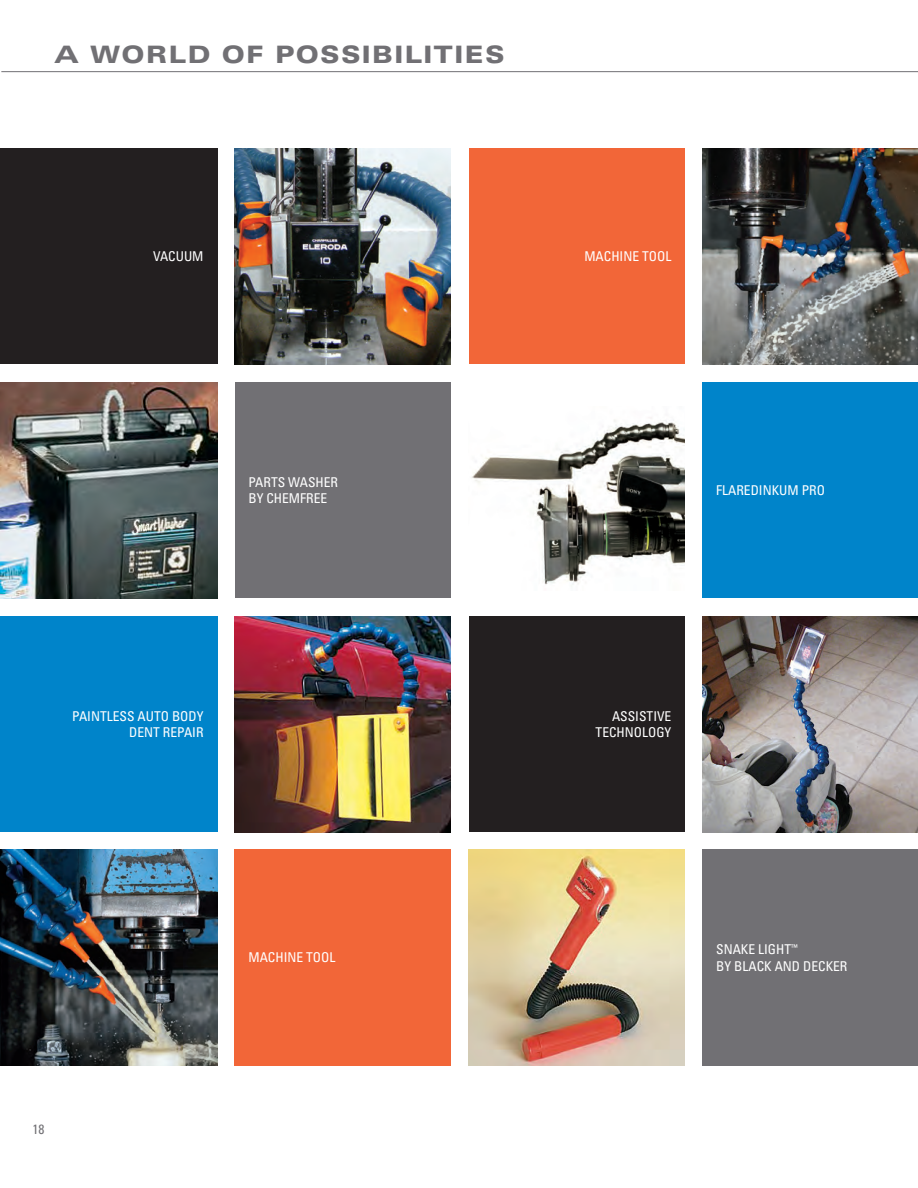
<style>
.page{position:relative;width:918px;height:1188px;background:#fff}
.page>*{position:absolute;margin:0;border:0;box-sizing:border-box;transform-origin:0 0}
.t1{font:900 expanded 24px "Univers LT Std";letter-spacing:.05em;color:#717074}
.ITEM_DESRIP_PARA{font:condensed 13.5px/16.2px "Univers LT Std";color:#fff}
.ITEM_DESRIP_PARA-2{font:condensed 13.5px "Univers LT Std";color:#717074}
</style>
<div class="page">
<div style="left:703px;top:850px;width:215px;height:216px;background:#717074"></div>
<div style="left:235px;top:382px;width:216px;height:216px;background:#717074"></div>
<hr style="left:1px;top:71px;width:917px;height:1px;background:#717074">
<div style="left:0;top:148px;width:217px;height:216px;background:#231f20"></div>
<img style="left:235px;top:148px;width:216px;height:216px">
<div style="left:469px;top:148px;width:216px;height:216px;background:#f26638"></div>
<img style="left:703px;top:148px;width:215px;height:216px">
<img style="left:0;top:382px;width:217px;height:216px">
<img style="left:471px;top:417px;width:214px;height:168px">
<div style="left:703px;top:382px;width:215px;height:216px;background:#0084ca"></div>
<div style="left:0;top:616px;width:217px;height:216px;background:#0084ca"></div>
<img style="left:235px;top:616px;width:216px;height:216px">
<div style="left:469px;top:616px;width:216px;height:216px;background:#231f20"></div>
<img style="left:703px;top:616px;width:215px;height:216px">
<img style="left:0;top:850px;width:217px;height:216px">
<div style="left:235px;top:850px;width:216px;height:216px;background:#f26638"></div>
<img style="left:469px;top:850px;width:216px;height:216px">
<p class="t1" style="left:54px;top:41px;width:452px">A WORLD OF POSSIBILITIES</p>
<p class="ITEM_DESRIP_PARA" style="left:153px;top:248px;width:52px">VACUUM</p>
<p class="ITEM_DESRIP_PARA" style="left:584px;top:248px;width:88px">MACHINE TOOL</p>
<p class="ITEM_DESRIP_PARA" style="left:248px;top:474px;width:91px">PARTS WASHER<br>BY CHEMFREE</p>
<p class="ITEM_DESRIP_PARA" style="left:716px;top:482px;width:110px">FLAREDINKUM PRO</p>
<p class="ITEM_DESRIP_PARA" style="left:72px;top:708px;width:133px;text-align:right">PAINTLESS AUTO BODY<br>DENT REPAIR</p>
<p class="ITEM_DESRIP_PARA" style="left:596px;top:708px;width:77px;text-align:right">ASSISTIVE<br>TECHNOLOGY</p>
<p class="ITEM_DESRIP_PARA-2" style="left:33px;top:1121px;width:13px">18</p>
<p class="ITEM_DESRIP_PARA" style="left:248px;top:949px;width:88px">MACHINE TOOL</p>
<p class="ITEM_DESRIP_PARA" style="left:716px;top:941px;width:133px">SNAKE LIGHT<sup>™<br></sup>BY BLACK AND DECKER</p>
</div>
